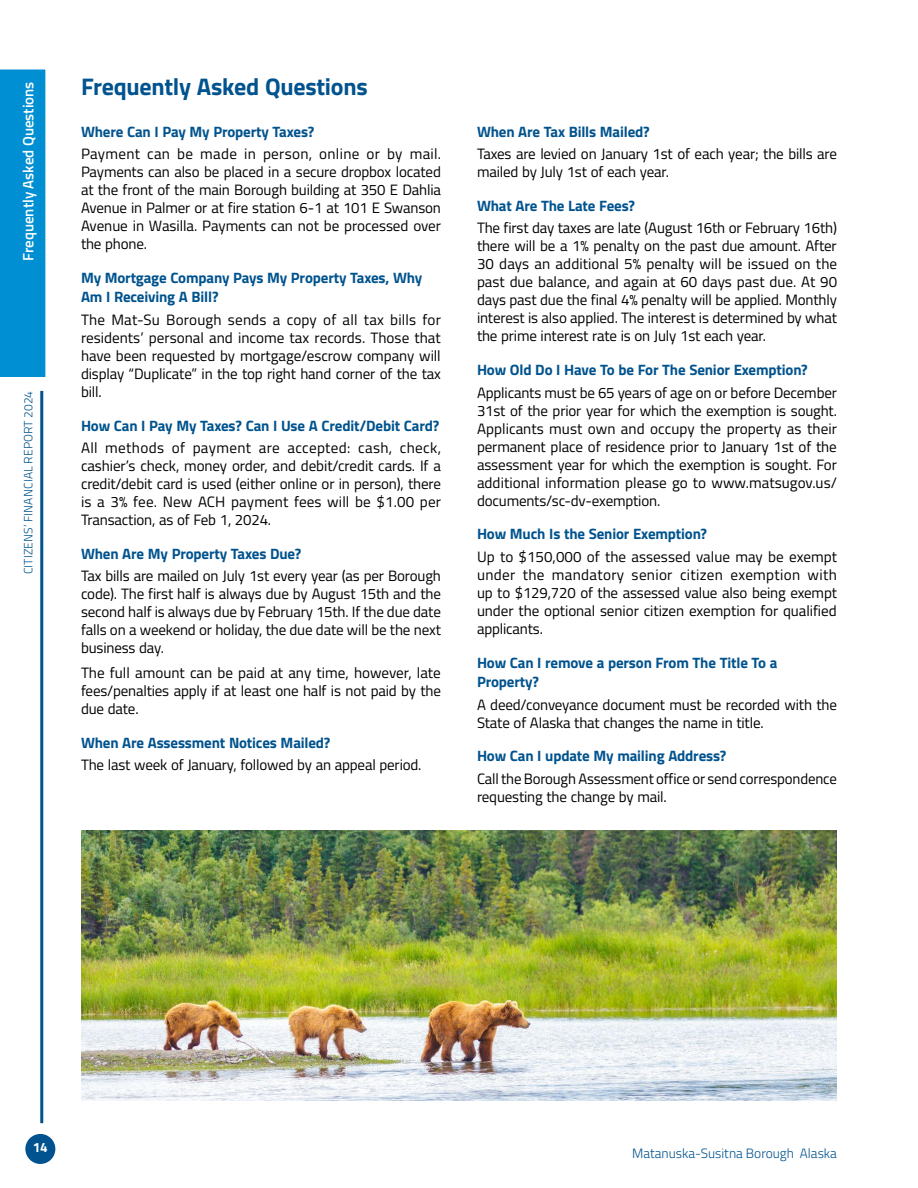
<style>
.page{position:relative;width:918px;height:1188px;background:#fff}
.page>*{position:absolute;margin:0;border:0;box-sizing:border-box;transform-origin:0 0}
.t1{font:700 24px "Titillium Web";letter-spacing:-.01em;color:#00538e}
.t2{font:15px/18px "Titillium Web";letter-spacing:-.01em;color:#000;text-align:justify}
.Heading_Glossary{font:700 15px/19.5px "Titillium Web";letter-spacing:-.01em;color:#00538e}
.t3{font:600 15px "Titillium Web";color:#fff}
.t4{font:300 13.5px "Titillium Web";color:#00538e}
.t5{font:700 13.5px "Titillium Web";color:#fff}
.t6{font:300 12px "Titillium Web";letter-spacing:.01em;color:#00538e}
</style>
<div class="page">
<div style="left:0;top:69px;width:46px;height:308px;background:#008fd2"></div>
<hr style="left:40px;top:391px;width:3px;height:732px;background:#00538e">
<div style="left:25px;top:1134px;width:30px;height:30px;background:#00538e;border-radius:50%"></div>
<img style="left:81px;top:831px;width:756px;height:270px">
<p class="t3" style="left:17px;top:261px;width:181px;rotate:-90deg">Frequently Asked Questions</p>
<p class="t6" style="left:20px;top:574px;width:185px;rotate:-90deg">CITIZENS’ FINANCIAL REPORT 2024</p>
<p class="t1" style="left:81px;top:68px;width:288px">Frequently Asked Questions</p>
<p class="Heading_Glossary" style="left:81px;top:121px;width:235px">Where Can I Pay My Property Taxes?</p>
<p class="t2" style="left:81px;top:144px;width:362px">Payment can be made in person, online or by mail.<br>Payments can also be placed in a secure dropbox located at the front of the main Borough building at 350 E Dahlia Avenue in Palmer or at fire station 6-1 at 101 E Swanson Avenue in Wasilla. Payments can not be processed over the phone.</p>
<p class="Heading_Glossary" style="left:81px;top:267px;width:343px">My Mortgage Company Pays My Property Taxes, Why<br>Am I Receiving A Bill?</p>
<p class="t2" style="left:81px;top:310px;width:362px">The Mat-Su Borough sends a copy of all tax bills for residents’ personal and income tax records. Those that have been requested by mortgage/escrow company will display “Duplicate” in the top right hand corner of the tax bill.</p>
<p class="Heading_Glossary" style="left:81px;top:415px;width:360px">How Can I Pay My Taxes? Can I Use A Credit/Debit Card?</p>
<p class="t2" style="left:81px;top:438px;width:362px">All methods of payment are accepted: cash, check, cashier’s check, money order, and debit/credit cards. If a credit/debit card is used (either online or in person), there is a 3% fee. New ACH payment fees will be $1.00 per Transaction, as of Feb 1, 2024.</p>
<p class="Heading_Glossary" style="left:81px;top:543px;width:222px">When Are My Property Taxes Due?</p>
<p class="t2" style="left:81px;top:566px;width:361px">Tax bills are mailed on July 1st every year (as per Borough code). The first half is always due by August 15th and the second half is always due by February 15th. If the due date falls on a weekend or holiday, the due date will be the next business day.</p>
<p class="t2" style="left:81px;top:663px;width:362px">The full amount can be paid at any time, however, late fees/penalties apply if at least one half is not paid by the due date.</p>
<p class="Heading_Glossary" style="left:81px;top:732px;width:251px">When Are Assessment Notices Mailed?</p>
<p class="t2" style="left:81px;top:755px;width:342px">The last week of January, followed by an appeal period.</p>
<p class="Heading_Glossary" style="left:477px;top:121px;width:174px">When Are Tax Bills Mailed?</p>
<p class="t2" style="left:477px;top:144px;width:362px">Taxes are levied on January 1st of each year; the bills are mailed by July 1st of each year.</p>
<p class="Heading_Glossary" style="left:477px;top:195px;width:160px">What Are The Late Fees?</p>
<p class="t2" style="left:477px;top:218px;width:362px">The first day taxes are late (August 16th or February 16th) there will be a 1% penalty on the past due amount. After 30 days an additional 5% penalty will be issued on the past due balance, and again at 60 days past due. At 90 days past due the final 4% penalty will be applied. Monthly interest is also applied. The interest is determined by what the prime interest rate is on July 1st each year.</p>
<p class="Heading_Glossary" style="left:477px;top:359px;width:332px">How Old Do I Have To be For The Senior Exemption?</p>
<p class="t2" style="left:477px;top:383px;width:362px">Applicants must be 65 years of age on or before December 31st of the prior year for which the exemption is sought.<br>Applicants must own and occupy the property as their permanent place of residence prior to January 1st of the assessment year for which the exemption is sought. For additional information please go to www.matsugov.us/ documents/sc-dv-exemption.</p>
<p class="Heading_Glossary" style="left:477px;top:524px;width:232px">How Much Is the Senior Exemption?</p>
<p class="t2" style="left:477px;top:547px;width:362px">Up to $150,000 of the assessed value may be exempt under the mandatory senior citizen exemption with up to $129,720 of the assessed value also being exempt under the optional senior citizen exemption for qualified applicants.</p>
<p class="Heading_Glossary" style="left:477px;top:652px;width:302px">How Can I remove a person From The Title To a<br>Property?</p>
<p class="t2" style="left:477px;top:695px;width:361px">A deed/conveyance document must be recorded with the<br>State of Alaska that changes the name in title.</p>
<p class="Heading_Glossary" style="left:477px;top:746px;width:251px">How Can I update My mailing Address?</p>
<p class="t2" style="left:477px;top:769px;width:361px">Call the Borough Assessment office or send correspondence requesting the change by mail.</p>
<p class="t5" style="left:33px;top:1137px;width:16px">14</p>
<p class="t4" style="left:632px;top:1144px;width:206px">Matanuska-Susitna Borough Alaska</p>
</div>
